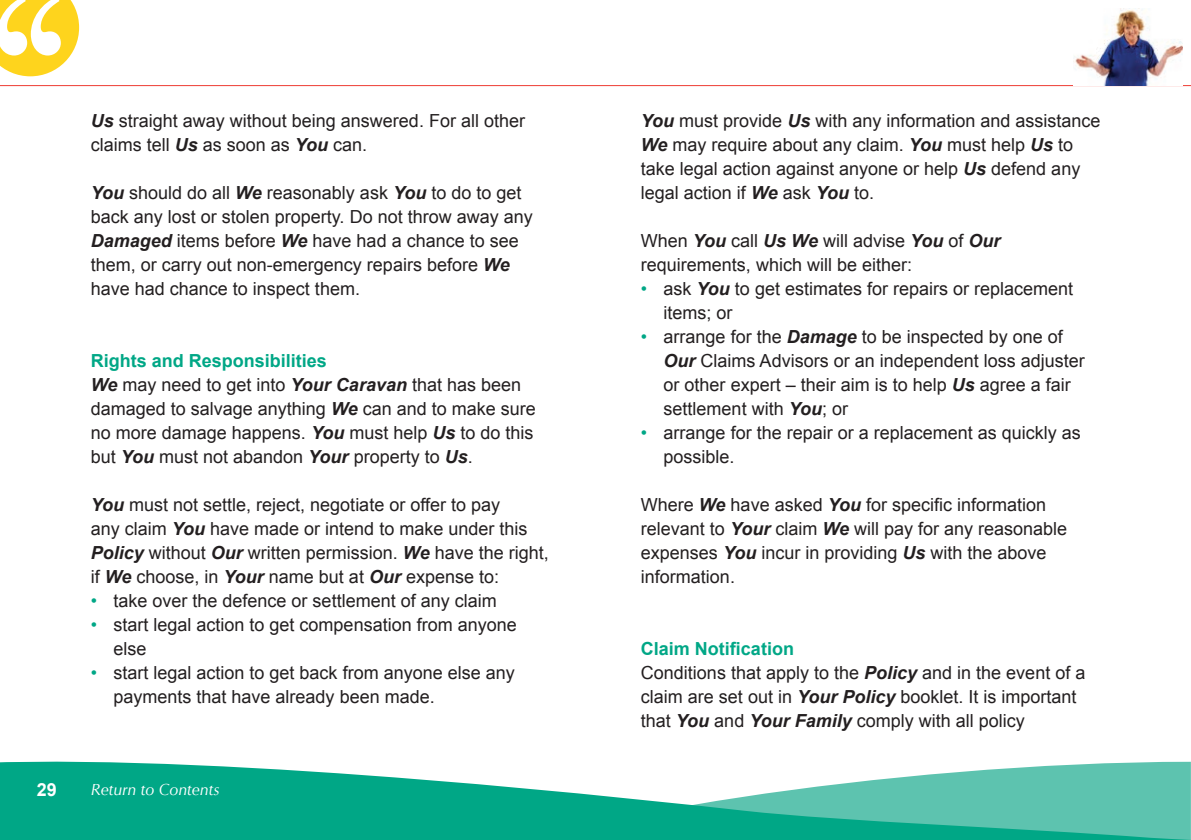
<style>
.page{position:relative;width:1191px;height:840px;background:#fff}
.page>*{position:absolute;margin:0;border:0;box-sizing:border-box;transform-origin:0 0}
.t1{font:18px/24px "Arial";color:#231f20}
.t2{font:700 18px "Arial";color:#fff}
.t3{font:italic 16px "CG Omega";color:#fff}
.s1{font-weight:700;font-style:italic}
.s2{font-weight:700;color:#00a786}
.s3{color:#00a786}
</style>
<div class="page">
<svg style="left:0;top:761px;width:1190px;height:78px;fill:#00a786"></svg>
<hr style="left:0;top:85px;width:1191px;height:1px;background:#ee3c33">
<svg style="left:0;top:0;width:79px;height:76px"></svg>
<svg style="left:1190px;top:761px;width:1px;height:78px"></svg>
<img style="left:1073px;top:9px;width:109px;height:76px">
<p class="t2" style="left:37px;top:777px;width:22px">29</p>
<p class="t1" style="left:91px;top:108px;width:436px"><span class="s1">Us</span> straight away without being answered. For all other claims tell <span class="s1">Us</span> as soon as <span class="s1">You</span> can.</p>
<p class="t1" style="left:91px;top:180px;width:443px"><span class="s1">You</span> should do all <span class="s1">We</span> reasonably ask <span class="s1">You</span> to do to get back any lost or stolen property. Do not throw away any <span class="s1">Damaged</span> items before <span class="s1">We</span> have had a chance to see them, or carry out non-emergency repairs before <span class="s1">We </span>have had chance to inspect them.</p>
<p class="t1" style="left:91px;top:348px;width:446px"><span class="s2">Rights and Responsibilities<br></span><span class="s1">We</span> may need to get into <span class="s1">Your Caravan</span> that has been damaged to salvage anything <span class="s1">We</span> can and to make sure no more damage happens. <span class="s1">You</span> must help <span class="s1">Us</span> to do this but <span class="s1">You</span> must not abandon <span class="s1">Your</span> property to <span class="s1">Us</span>.</p>
<p class="t1" style="left:91px;top:492px;width:459px"><span class="s1">You</span> must not settle, reject, negotiate or offer to pay<br>any claim <span class="s1">You</span> have made or intend to make under this <span class="s1">Policy</span> without <span class="s1">Our</span> written permission. <span class="s1">We</span> have the right, if <span class="s1">We</span> choose, in <span class="s1">Your</span> name but at <span class="s1">Our</span> expense to:</p>
<p class="t1" style="left:91px;top:588px;width:407px"><span class="s3">•</span> take over the defence or settlement of any claim</p>
<p class="t1" style="left:113px;top:612px;width:405px;text-indent:-23px"><span class="s3">•</span> start legal action to get compensation from anyone else</p>
<p class="t1" style="left:113px;top:660px;width:403px;text-indent:-23px"><span class="s3">•</span> start legal action to get back from anyone else any payments that have already been made.</p>
<p class="t3" style="left:91px;top:779px;width:130px">Return to Contents</p>
<p class="t1" style="left:641px;top:108px;width:461px"><span class="s1">You</span> must provide <span class="s1">Us</span> with any information and assistance <span class="s1">We</span> may require about any claim. <span class="s1">You</span> must help <span class="s1">Us</span> to take legal action against anyone or help <span class="s1">Us</span> defend any legal action if <span class="s1">We</span> ask <span class="s1">You</span> to.</p>
<p class="t1" style="left:641px;top:228px;width:361px">When <span class="s1">You</span> call <span class="s1">Us We</span> will advise <span class="s1">You</span> of <span class="s1">Our </span>requirements, which will be either:</p>
<p class="t1" style="left:663px;top:276px;width:411px;text-indent:-23px"><span class="s3">•</span> ask <span class="s1">You</span> to get estimates for repairs or replacement items; or</p>
<p class="t1" style="left:663px;top:324px;width:423px;text-indent:-23px"><span class="s3">•</span> arrange for the <span class="s1">Damage</span> to be inspected by one of <span class="s1">Our</span> Claims Advisors or an independent loss adjuster or other expert – their aim is to help <span class="s1">Us</span> agree a fair settlement with <span class="s1">You</span>; or</p>
<p class="t1" style="left:663px;top:420px;width:419px;text-indent:-23px"><span class="s3">•</span> arrange for the repair or a replacement as quickly as possible.</p>
<p class="t1" style="left:641px;top:492px;width:428px">Where <span class="s1">We</span> have asked <span class="s1">You</span> for specific information relevant to <span class="s1">Your</span> claim <span class="s1">We</span> will pay for any reasonable expenses <span class="s1">You</span> incur in providing <span class="s1">Us</span> with the above information.</p>
<p class="t1" style="left:641px;top:636px;width:446px"><span class="s2">Claim Notification<br></span>Conditions that apply to the <span class="s1">Policy</span> and in the event of a claim are set out in <span class="s1">Your Policy</span> booklet. It is important that <span class="s1">You</span> and <span class="s1">Your Family</span> comply with all policy</p>
</div>
